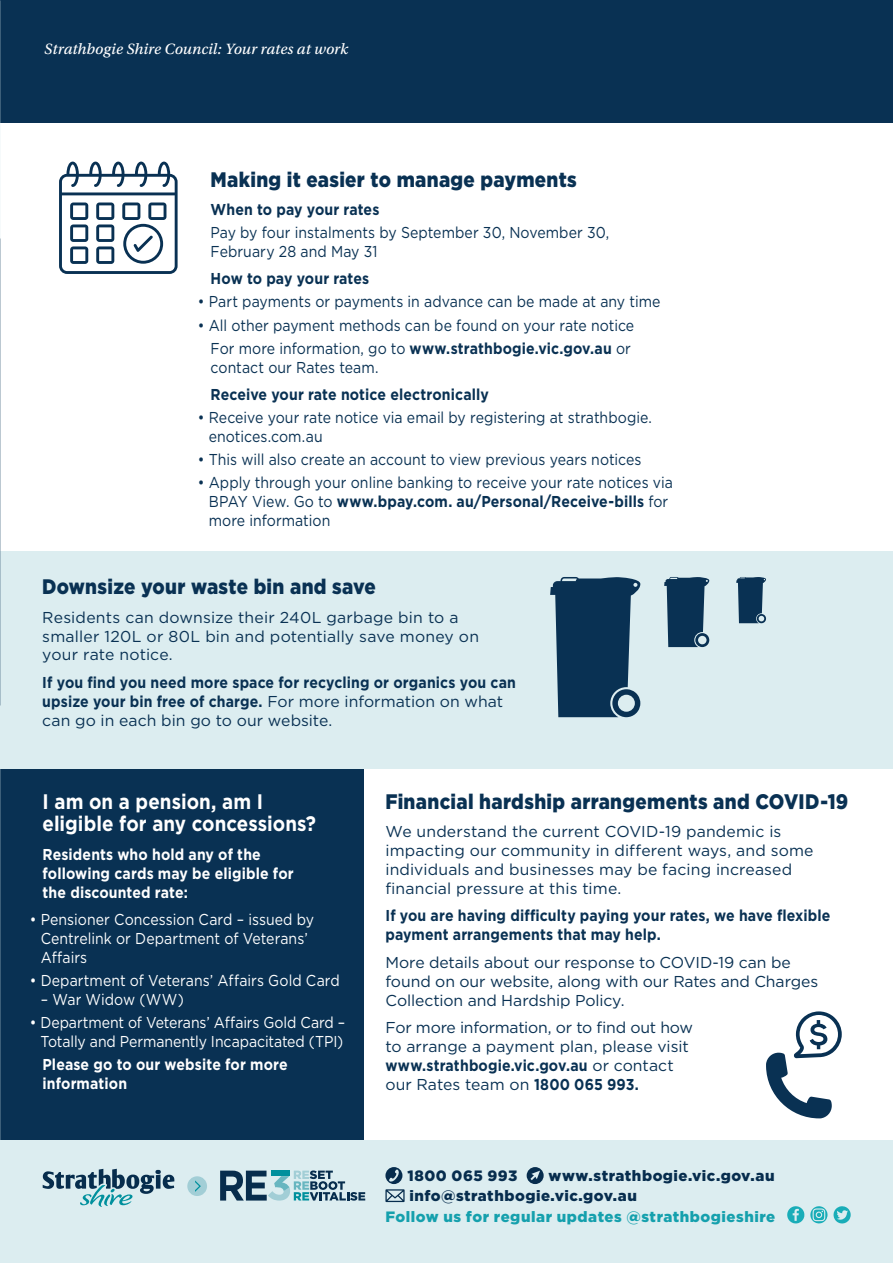
<style>
.page{position:relative;width:893px;height:1263px;background:#fff}
.page>*{position:absolute;margin:0;border:0;box-sizing:border-box;transform-origin:0 0}
.A_Sub_Head_3{font:900 21px "Gotham HTF";letter-spacing:.015em;color:#093153;scale:.89 1}
.A_Sub_Head_3-2{font:700 21px/22.5px "Gotham HTF";letter-spacing:.005em;color:#fff;scale:.89 1}
.A_Sub_Head_3-3{font:15.75px/18.9px "Gotham HTF";letter-spacing:.005em;color:#093153}
.A_Sub_Head_3-4{font:15.75px/18.9px "Gotham HTF";letter-spacing:.005em;color:#093153;scale:.89 1}
.A_Sub_Head_3-5{font:700 15.75px/18.9px "Gotham HTF";letter-spacing:.01em;color:#093153;scale:.89 1}
.A_Sub_Head_3-6{font:15.75px/18.9px "Gotham HTF";color:#fff;scale:.89 1}
.A_Sub_Head_3-7{font:700 15.75px/18.9px "Gotham HTF";letter-spacing:.01em;color:#fff;scale:.89 1}
.A_Caption{font:15.75px "Utopia Std Capt It";color:#fff}
.t1{font:900 15px/19.5px "Gotham HTF";letter-spacing:.03em;color:#093153}
.t2{font:900 15px "Gotham HTF";letter-spacing:.035em;color:#19adb8}
.s1{font-weight:700}
.s2{font-weight:400}
</style>
<div class="page">
<div style="left:0;top:0;width:893px;height:122px;background:#093153"></div>
<div style="left:0;top:768px;width:363px;height:373px;background:#093153"></div>
<div style="left:0;top:551px;width:893px;height:217px;background:#dcedf0"></div>
<img style="left:0;top:239px;width:1px;height:466px">
<div style="left:0;top:1141px;width:893px;height:122px;background:#dcedf0"></div>
<svg style="left:787px;top:1206px;width:17px;height:17px"></svg>
<svg style="left:833px;top:1206px;width:18px;height:17px"></svg>
<svg style="left:810px;top:1206px;width:17px;height:17px"></svg>
<svg style="left:527px;top:1167px;width:17px;height:17px"></svg>
<svg style="left:385px;top:1167px;width:20px;height:35px"></svg>
<svg style="left:43px;top:1169px;width:131px;height:38px"></svg>
<div style="left:187px;top:1176px;width:20px;height:20px;background:#a2ced6;border-radius:50%"></div>
<svg style="left:195px;top:1180px;width:6px;height:12px"></svg>
<svg style="left:220px;top:1170px;width:145px;height:30px"></svg>
<svg style="left:59px;top:162px;width:119px;height:112px"></svg>
<svg style="left:550px;top:577px;width:90px;height:140px"></svg>
<svg style="left:736px;top:577px;width:30px;height:46px"></svg>
<svg style="left:664px;top:577px;width:45px;height:70px"></svg>
<svg style="left:766px;top:1011px;width:76px;height:107px"></svg>
<p class="A_Caption" style="left:44px;top:40px;width:305px">Strathbogie Shire Council: Your rates at work</p>
<p class="A_Sub_Head_3" style="left:211px;top:168px;width:413px">Making it easier to manage payments</p>
<p class="A_Sub_Head_3-5" style="left:211px;top:199px;width:191px">When to pay your rates</p>
<p class="A_Sub_Head_3-4" style="left:211px;top:223px;width:449px">Pay by four instalments by September 30, November 30,<br>February 28 and May 31</p>
<p class="A_Sub_Head_3-5" style="left:211px;top:269px;width:180px">How to pay your rates</p>
<p class="A_Sub_Head_3-4" style="left:198px;top:292px;width:521px">• Part payments or payments in advance can be made at any time</p>
<p class="A_Sub_Head_3-4" style="left:198px;top:315px;width:492px">• All other payment methods can be found on your rate notice</p>
<p class="A_Sub_Head_3-4" style="left:211px;top:338px;width:474px">For more information, go to <span class="s1">www.strathbogie.vic.gov.au</span> or contact our Rates team.</p>
<p class="A_Sub_Head_3-5" style="left:211px;top:385px;width:314px">Receive your rate notice electronically</p>
<p class="A_Sub_Head_3-4" style="left:209px;top:408px;width:499px;text-indent:-11px">• Receive your rate notice via email by registering at strathbogie. enotices.com.au</p>
<p class="A_Sub_Head_3-4" style="left:198px;top:450px;width:500px">• This will also create an account to view previous years notices</p>
<p class="A_Sub_Head_3-4" style="left:209px;top:473px;width:523px;text-indent:-11px">• Apply through your online banking to receive your rate notices via<br>BPAY View. Go to <span class="s1">www.bpay.com. au/Personal/Receive-bills</span> for more information</p>
<p class="A_Sub_Head_3" style="left:42px;top:575px;width:376px">Downsize your waste bin and save</p>
<p class="A_Sub_Head_3-3" style="left:42px;top:607px;width:438px">Residents can downsize their 240L garbage bin to a smaller 120L or 80L bin and potentially save money on your rate notice.</p>
<p class="A_Sub_Head_3-5" style="left:42px;top:672px;width:534px">If you find you need more space for recycling or organics you can upsize your bin free of charge. <span class="s2">For more information on what can go in each bin go to our website.</span></p>
<p class="A_Sub_Head_3-2" style="left:43px;top:790px;width:309px">I am on a pension, am I eligible for any concessions?</p>
<p class="A_Sub_Head_3-7" style="left:43px;top:844px;width:284px">Residents who hold any of the following cards may be eligible for the discounted rate:</p>
<p class="A_Sub_Head_3-6" style="left:41px;top:910px;width:309px;text-indent:-11px">• Pensioner Concession Card – issued by<br>Centrelink or Department of Veterans’<br>Affairs</p>
<p class="A_Sub_Head_3-6" style="left:30px;top:971px;width:350px">• Department of Veterans’ Affairs Gold Card</p>
<p class="A_Sub_Head_3-6" style="left:41px;top:990px;width:162px">– War Widow (WW)</p>
<p class="A_Sub_Head_3-6" style="left:30px;top:1013px;width:356px;text-align:center">• Department of Veterans’ Affairs Gold Card –<br>Totally and Permanently Incapacitated (TPI)</p>
<p class="A_Sub_Head_3-7" style="left:43px;top:1055px;width:277px">Please go to our website for more information</p>
<p class="A_Sub_Head_3" style="left:385px;top:789px;width:522px">Financial hardship arrangements and COVID-19</p>
<p class="A_Sub_Head_3-3" style="left:385px;top:822px;width:430px">We understand the current COVID-19 pandemic is impacting our community in different ways, and some individuals and businesses may be facing increased financial pressure at this time.</p>
<p class="A_Sub_Head_3-5" style="left:385px;top:906px;width:501px">If you are having difficulty paying your rates, we have flexible payment arrangements that may help.</p>
<p class="A_Sub_Head_3-3" style="left:385px;top:952px;width:434px">More details about our response to COVID-19 can be found on our website, along with our Rates and Charges<br>Collection and Hardship Policy.</p>
<p class="A_Sub_Head_3-3" style="left:385px;top:1018px;width:309px">For more information, or to find out how to arrange a payment plan, please visit <span class="s1">www.strathbogie.vic.gov.au</span> or contact our Rates team on <span class="s1">1800 065 993.</span></p>
<p class="t1" style="left:409px;top:1166px;width:367px;text-indent:139px">www.strathbogie.vic.gov.au info@strathbogie.vic.gov.au</p>
<p class="t2" style="left:385px;top:1207px;width:391px">Follow us for regular updates @strathbogieshire</p>
<p class="t1" style="left:408px;top:1166px;width:111px">1800 065 993</p>
</div>
